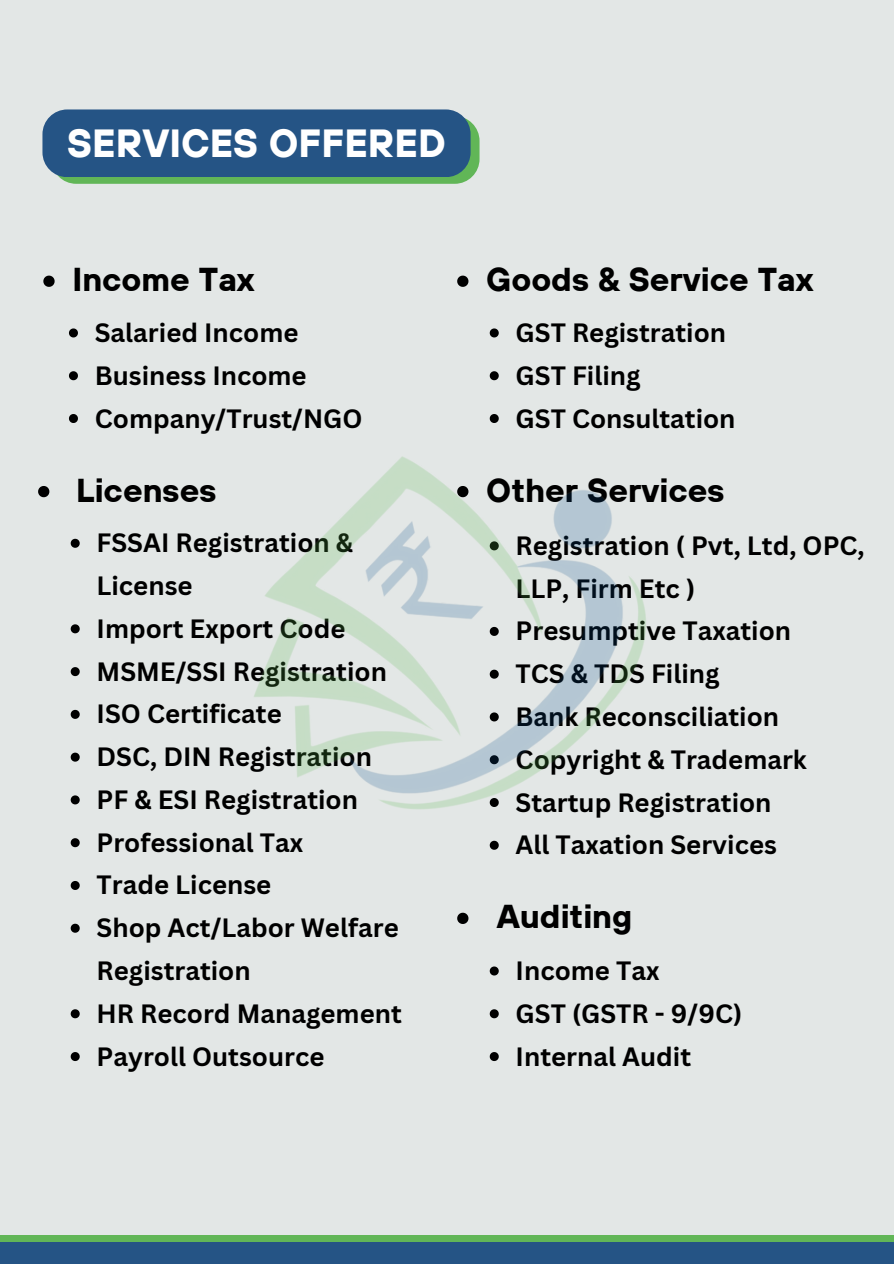
<style>
.page{position:relative;width:894px;height:1264px;background:#fff}
.page>*{position:absolute;margin:0;border:0;box-sizing:border-box;transform-origin:0 0}
.t1{font:700 39.15px "TT Hoves";color:#fff}
.t2{font:700 33px "TT Hoves";color:#000}
.t3{font:700 25.8px/42.8px "Canva Sans";color:#000}
</style>
<div class="page">
<div style="left:0;top:0;width:893px;height:1263px;background:#e3e7e6"></div>
<svg style="left:69px;top:328px;width:9px;height:9px"></svg>
<svg style="left:69px;top:371px;width:9px;height:9px"></svg>
<svg style="left:69px;top:414px;width:9px;height:9px"></svg>
<svg style="left:489px;top:328px;width:9px;height:9px"></svg>
<svg style="left:38px;top:486px;width:11px;height:11px"></svg>
<svg style="left:71px;top:539px;width:9px;height:9px"></svg>
<svg style="left:71px;top:624px;width:9px;height:9px"></svg>
<svg style="left:71px;top:667px;width:9px;height:9px"></svg>
<svg style="left:71px;top:710px;width:9px;height:9px"></svg>
<svg style="left:71px;top:752px;width:9px;height:9px"></svg>
<svg style="left:71px;top:795px;width:9px;height:9px"></svg>
<svg style="left:71px;top:838px;width:9px;height:9px"></svg>
<svg style="left:71px;top:881px;width:9px;height:9px"></svg>
<svg style="left:71px;top:923px;width:9px;height:9px"></svg>
<svg style="left:71px;top:1009px;width:9px;height:9px"></svg>
<svg style="left:71px;top:1052px;width:9px;height:9px"></svg>
<img style="left:254px;top:371px;width:392px;height:479px">
<div style="left:0;top:1235px;width:893px;height:28px;background:#61b657"></div>
<div style="left:0;top:1242px;width:893px;height:21px;background:#255485"></div>
<div style="left:51px;top:116px;width:428px;height:68px;background:#61b657;border-radius:25px"></div>
<div style="left:42px;top:109px;width:428px;height:68px;background:#255485;border-radius:25px"></div>
<svg style="left:43px;top:275px;width:12px;height:12px"></svg>
<svg style="left:457px;top:275px;width:11px;height:12px"></svg>
<svg style="left:457px;top:912px;width:11px;height:12px"></svg>
<svg style="left:489px;top:966px;width:9px;height:9px"></svg>
<svg style="left:489px;top:1009px;width:9px;height:9px"></svg>
<svg style="left:489px;top:1052px;width:9px;height:9px"></svg>
<p class="t1" style="left:67px;top:118px;width:380px">SERVICES OFFERED</p>
<p class="t2" style="left:72px;top:258px;width:184px">Income Tax</p>
<p class="t2" style="left:486px;top:258px;width:329px">Goods &amp; Service Tax</p>
<h1 class="t3" style="left:95px;top:310px;width:205px">Salaried Income</h1>
<p class="t3" style="left:95px;top:353px;width:213px">Business Income</p>
<p class="t3" style="left:95px;top:396px;width:269px">Company/Trust/NGO</p>
<p class="t2" style="left:76px;top:468px;width:142px">Licenses</p>
<p class="t3" style="left:97px;top:521px;width:258px">FSSAI Registration &amp;<br>License</p>
<p class="t3" style="left:97px;top:606px;width:250px">Import Export Code</p>
<p class="t3" style="left:97px;top:649px;width:292px">MSME/SSI Registration</p>
<p class="t3" style="left:97px;top:692px;width:187px">ISO Certificate</p>
<p class="t3" style="left:97px;top:734px;width:277px">DSC, DIN Registration</p>
<p class="t3" style="left:97px;top:777px;width:263px">PF &amp; ESI Registration</p>
<p class="t3" style="left:97px;top:820px;width:208px">Professional Tax</p>
<p class="t3" style="left:97px;top:863px;width:176px">Trade License</p>
<p class="t3" style="left:97px;top:905px;width:303px">Shop Act/Labor Welfare<br>Registration</p>
<p class="t3" style="left:97px;top:991px;width:307px">HR Record Management</p>
<p class="t3" style="left:97px;top:1034px;width:229px">Payroll Outsource</p>
<p class="t3" style="left:515px;top:310px;width:212px">GST Registration</p>
<p class="t3" style="left:515px;top:353px;width:126px">GST Filing</p>
<p class="t3" style="left:515px;top:396px;width:221px">GST Consultation</p>
<p class="t2" style="left:486px;top:468px;width:239px">Other Services</p>
<p class="t3" style="left:515px;top:523px;width:350px">Registration ( Pvt, Ltd, OPC,<br>LLP, Firm Etc )</p>
<p class="t3" style="left:515px;top:609px;width:277px">Presumptive Taxation</p>
<p class="t3" style="left:515px;top:651px;width:205px">TCS &amp; TDS Filing</p>
<p class="t3" style="left:515px;top:694px;width:265px">Bank Reconsciliation</p>
<p class="t3" style="left:515px;top:737px;width:293px">Copyright &amp; Trademark</p>
<p class="t3" style="left:515px;top:780px;width:257px">Startup Registration</p>
<p class="t3" style="left:515px;top:822px;width:263px">All Taxation Services</p>
<p class="t2" style="left:496px;top:895px;width:137px">Auditing</p>
<p class="t3" style="left:515px;top:948px;width:145px">Income Tax</p>
<p class="t3" style="left:515px;top:991px;width:228px">GST (GSTR - 9/9C)</p>
<p class="t3" style="left:515px;top:1034px;width:177px">Internal Audit</p>
</div>
